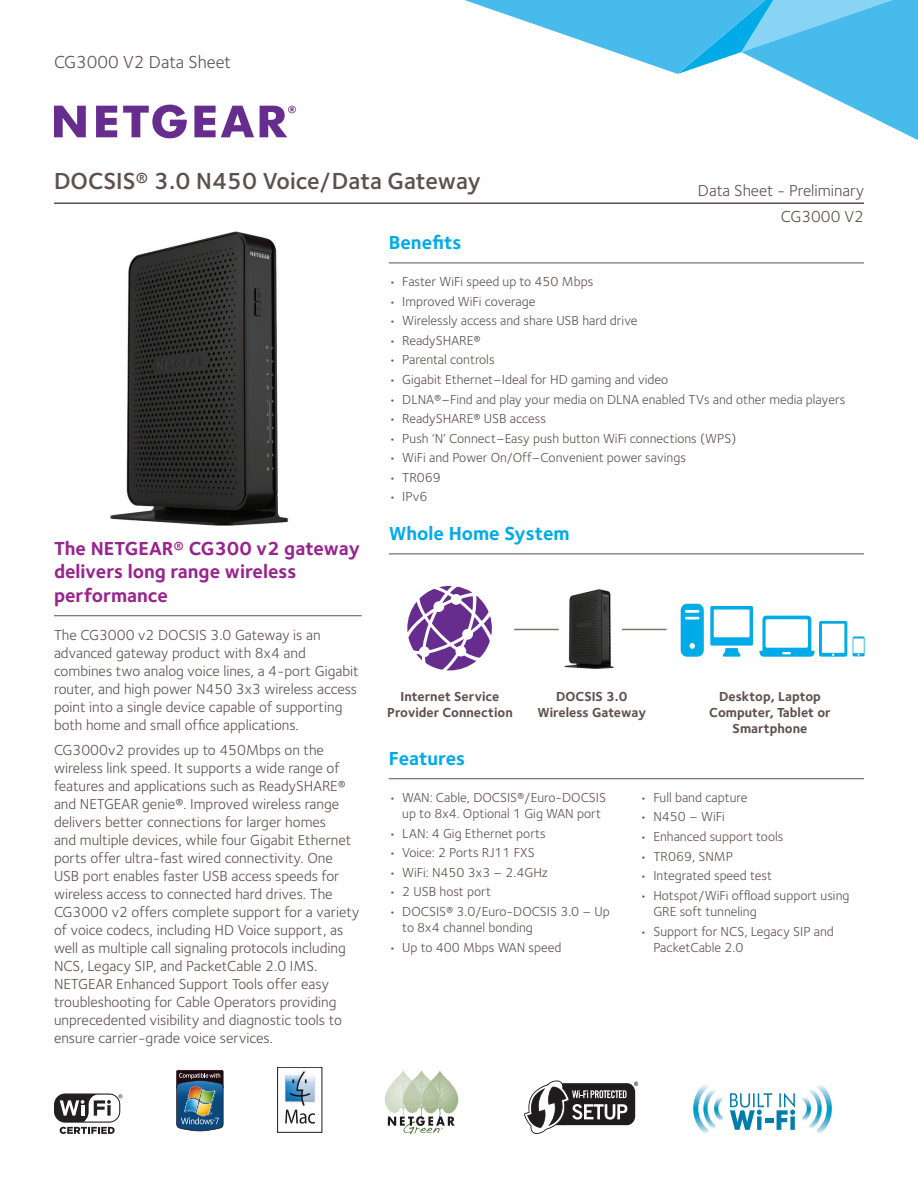
<style>
.page{position:relative;width:918px;height:1188px;background:#fff}
.page>*{position:absolute;margin:0;border:0;box-sizing:border-box;transform-origin:0 0}
.Document_Title{font:600 24px "Foundry Sterling";color:#5d514e}
.Body_Header_-_Medium{font:700 19.5px/23.4px "Foundry Sterling";color:#99248e}
.Body_Header_-_Dark_B{font:700 19.5px "Foundry Sterling";color:#00abe7}
.Document_Type{font:18px "Foundry Sterling";color:#5d514e}
.Body_Text_-_11pt{font:16.5px "Foundry Sterling";color:#5d514e}
.Body_Text_-_11pt-2{font:15px/18px "Foundry Sterling";color:#5d514e}
.Bullet_-_9pt{font:13.5px/16.2px "Foundry Sterling";color:#5d514e}
.Body_Bold_-_Medium_P{font:700 13.5px/16.2px "Foundry Sterling";color:#5d514e;text-align:center}
</style>
<div class="page">
<svg style="left:464px;top:0;width:454px;height:140px"></svg>
<svg style="left:260px;top:106px;width:36px;height:31px"></svg>
<svg style="left:194px;top:106px;width:60px;height:31px"></svg>
<svg style="left:123px;top:105px;width:64px;height:33px"></svg>
<svg style="left:96px;top:106px;width:21px;height:31px"></svg>
<svg style="left:54px;top:106px;width:32px;height:31px"></svg>
<hr style="left:54px;top:202px;width:810px;height:2px;background:#5d514e">
<hr style="left:389px;top:263px;width:475px;height:1px;background:#5d514e">
<hr style="left:389px;top:778px;width:475px;height:1px;background:#5d514e">
<img style="left:110px;top:231px;width:179px;height:295px">
<hr style="left:54px;top:615px;width:308px;height:1px;background:#5d514e">
<svg style="left:802px;top:1085px;width:30px;height:49px"></svg>
<svg style="left:693px;top:1085px;width:30px;height:49px"></svg>
<svg style="left:730px;top:1093px;width:65px;height:37px"></svg>
<div style="left:543px;top:1083px;width:92px;height:42px;background:#201c1d;border-radius:9px"></div>
<svg style="left:524px;top:1080px;width:103px;height:54px"></svg>
<svg style="left:634px;top:1082px;width:4px;height:4px"></svg>
<div style="left:277px;top:1067px;width:45px;height:66px;border:1px solid #201c1d"></div>
<svg style="left:285px;top:1110px;width:30px;height:14px"></svg>
<img style="left:284px;top:1071px;width:31px;height:36px">
<img style="left:455px;top:1089px;width:3px;height:21px">
<img style="left:385px;top:1070px;width:19px;height:39px">
<svg style="left:388px;top:1071px;width:67px;height:63px"></svg>
<img style="left:176px;top:1070px;width:47px;height:61px">
<div style="left:54px;top:1093px;width:66px;height:30px;background:#231f20;border-radius:11px"></div>
<svg style="left:60px;top:1094px;width:62px;height:40px"></svg>
<hr style="left:389px;top:554px;width:475px;height:1px;background:#5d514e">
<svg style="left:407px;top:586px;width:85px;height:84px"></svg>
<img style="left:564px;top:589px;width:50px;height:80px">
<hr style="left:514px;top:629px;width:45px;height:1px;background:#7d716c">
<hr style="left:622px;top:629px;width:45px;height:1px;background:#7d716c">
<svg style="left:760px;top:616px;width:54px;height:41px"></svg>
<svg style="left:681px;top:604px;width:72px;height:53px"></svg>
<svg style="left:853px;top:637px;width:12px;height:19px"></svg>
<div style="left:853px;top:638px;width:11px;height:15px;background:#fff"></div>
<svg style="left:819px;top:621px;width:28px;height:36px"></svg>
<div style="left:822px;top:624px;width:22px;height:29px;background:#fff"></div>
<p class="Document_Type" style="left:54px;top:51px;width:179px">CG3000 V2 Data Sheet</p>
<p class="Document_Title" style="left:54px;top:167px;width:429px">DOCSIS® 3.0 N450 Voice/Data Gateway</p>
<p class="Body_Header_-_Dark_B" style="left:389px;top:231px;width:74px">Benefits</p>
<p class="Body_Text_-_11pt" style="left:698px;top:181px;width:168px">Data Sheet - Preliminary</p>
<p class="Body_Text_-_11pt" style="left:781px;top:207px;width:85px">CG3000 V2</p>
<p class="Body_Header_-_Medium" style="left:54px;top:537px;width:308px">The NETGEAR® CG300 v2 gateway delivers long range wireless performance</p>
<p class="Body_Text_-_11pt-2" style="left:54px;top:626px;width:306px">The CG3000 v2 DOCSIS 3.0 Gateway is an advanced gateway product with 8x4 and combines two analog voice lines, a 4-port Gigabit router, and high power N450 3x3 wireless access point into a single device capable of supporting both home and small office applications.</p>
<p class="Body_Text_-_11pt-2" style="left:54px;top:741px;width:307px">CG3000v2 provides up to 450Mbps on the wireless link speed. It supports a wide range of features and applications such as ReadySHARE® and NETGEAR genie®. Improved wireless range delivers better connections for larger homes<br>and multiple devices, while four Gigabit Ethernet ports offer ultra-fast wired connectivity. One USB port enables faster USB access speeds for wireless access to connected hard drives. The CG3000 v2 offers complete support for a variety of voice codecs, including HD Voice support, as well as multiple call signaling protocols including NCS, Legacy SIP, and PacketCable 2.0 IMS.<br>NETGEAR Enhanced Support Tools offer easy troubleshooting for Cable Operators providing unprecedented visibility and diagnostic tools to ensure carrier-grade voice services.</p>
<p class="Bullet_-_9pt" style="left:389px;top:273px;width:206px">• Faster WiFi speed up to 450 Mbps</p>
<p class="Bullet_-_9pt" style="left:389px;top:293px;width:148px">• Improved WiFi coverage</p>
<p class="Bullet_-_9pt" style="left:389px;top:313px;width:250px">• Wirelessly access and share USB hard drive</p>
<p class="Bullet_-_9pt" style="left:389px;top:332px;width:93px">• ReadySHARE®</p>
<p class="Bullet_-_9pt" style="left:389px;top:352px;width:107px">• Parental controls</p>
<p class="Bullet_-_9pt" style="left:389px;top:371px;width:281px">• Gigabit Ethernet–Ideal for HD gaming and video</p>
<p class="Bullet_-_9pt" style="left:389px;top:391px;width:458px">• DLNA®–Find and play your media on DLNA enabled TVs and other media players</p>
<p class="Bullet_-_9pt" style="left:389px;top:410px;width:159px">• ReadySHARE® USB access</p>
<p class="Bullet_-_9pt" style="left:389px;top:430px;width:349px">• Push ‘N’ Connect–Easy push button WiFi connections (WPS)</p>
<p class="Bullet_-_9pt" style="left:389px;top:450px;width:299px">• WiFi and Power On/Off–Convenient power savings</p>
<p class="Bullet_-_9pt" style="left:389px;top:469px;width:54px">• TR069</p>
<p class="Bullet_-_9pt" style="left:389px;top:489px;width:40px">• IPv6</p>
<p class="Body_Header_-_Dark_B" style="left:389px;top:522px;width:182px">Whole Home System</p>
<p class="Body_Bold_-_Medium_P" style="left:387px;top:688px;width:127px">Internet Service<br>Provider Connection</p>
<p class="Body_Bold_-_Medium_P" style="left:556px;top:688px;width:73px">DOCSIS 3.0</p>
<p class="Body_Bold_-_Medium_P" style="left:537px;top:704px;width:110px">Wireless Gateway</p>
<p class="Body_Header_-_Dark_B" style="left:389px;top:747px;width:78px">Features</p>
<p class="Body_Bold_-_Medium_P" style="left:709px;top:688px;width:123px">Desktop, Laptop<br>Computer, Tablet or<br>Smartphone</p>
<p class="Bullet_-_9pt" style="left:402px;top:789px;width:205px;text-indent:-14px">• WAN: Cable, DOCSIS®/Euro-DOCSIS up to 8x4. Optional 1 Gig WAN port</p>
<p class="Bullet_-_9pt" style="left:389px;top:825px;width:159px">• LAN: 4 Gig Ethernet ports</p>
<p class="Bullet_-_9pt" style="left:389px;top:845px;width:148px">• Voice: 2 Ports RJ11 FXS</p>
<p class="Bullet_-_9pt" style="left:389px;top:864px;width:161px">• WiFi: N450 3x3 – 2.4GHz</p>
<p class="Bullet_-_9pt" style="left:389px;top:884px;width:104px">• 2 USB host port</p>
<p class="Bullet_-_9pt" style="left:402px;top:903px;width:209px;text-indent:-14px">• DOCSIS® 3.0/Euro-DOCSIS 3.0 – Up to 8x4 channel bonding</p>
<p class="Bullet_-_9pt" style="left:389px;top:939px;width:174px">• Up to 400 Mbps WAN speed</p>
<p class="Bullet_-_9pt" style="left:640px;top:789px;width:109px">• Full band capture</p>
<p class="Bullet_-_9pt" style="left:640px;top:809px;width:86px">• N450 – WiFi</p>
<p class="Bullet_-_9pt" style="left:640px;top:828px;width:145px">• Enhanced support tools</p>
<p class="Bullet_-_9pt" style="left:640px;top:848px;width:95px">• TR069, SNMP</p>
<p class="Bullet_-_9pt" style="left:640px;top:867px;width:134px">• Integrated speed test</p>
<p class="Bullet_-_9pt" style="left:653px;top:887px;width:198px;text-indent:-14px">• Hotspot/WiFi offload support using<br>GRE soft tunneling</p>
<p class="Bullet_-_9pt" style="left:653px;top:923px;width:182px;text-indent:-14px">• Support for NCS, Legacy SIP and<br>PacketCable 2.0</p>
</div>
